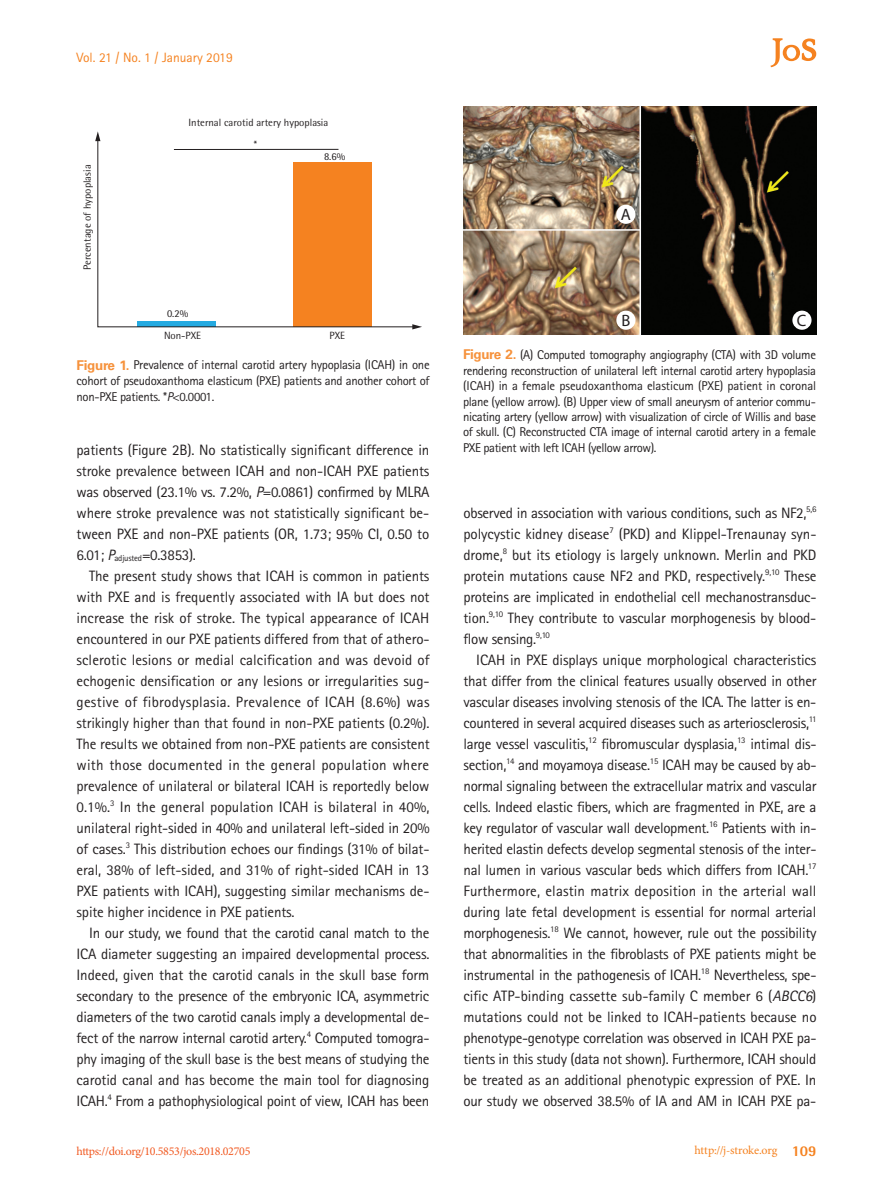
<style>
.page{position:relative;width:893px;height:1191px;background:#fff}
.page>*{position:absolute;margin:0;border:0;box-sizing:border-box;transform-origin:0 0}
.t1{font:16.5px "Myriad Pro";color:#231f20}
.t2{font:15px/21px "Rotis Sans Serif Std";letter-spacing:-.015em;color:#231f20;text-align:justify}
.t3{font:13.5px "Rotis Sans Serif Std";color:#f58220}
.t4{font:12.75px/15.5px "Rotis Sans Serif Std";letter-spacing:-.03em;color:#231f20;text-align:justify}
.t5{font:12px "Minion Pro";letter-spacing:-.025em;color:#f15921}
.t6{font:12px "Minion Pro";letter-spacing:-.015em;color:#f58220}
.t7{font:10.5px/21.1px "Rotis Semi Sans Std";color:#231f20}
.s1{font-family:"Univers LT Std";font-weight:700;font-size:13.5px;color:#f6923c}
.s2{font-style:italic}
.s3{font-size:8.7px}
.s4{font-family:"Rotis Semi Sans Std";font-weight:800;font-size:15px}
</style>
<div class="page">
<svg style="left:770px;top:38px;width:46px;height:29px"></svg>
<svg style="left:97px;top:140px;width:315px;height:188px"></svg>
<svg style="left:95px;top:131px;width:5px;height:10px"></svg>
<svg style="left:412px;top:324px;width:10px;height:5px"></svg>
<hr style="left:174px;top:149px;width:164px;height:1px;background:#231f20">
<img style="left:463px;top:106px;width:353px;height:229px">
<div style="left:616px;top:205px;width:19px;height:19px;background:#fff;border-radius:50%"></div>
<div style="left:616px;top:311px;width:19px;height:19px;background:#fff;border-radius:50%"></div>
<div style="left:792px;top:311px;width:19px;height:19px;background:#fff;border-radius:50%"></div>
<p class="t3" style="left:77px;top:50px;width:158px">Vol. 21 / No. 1 / January 2019</p>
<p class="t7" style="left:189px;top:112px;width:141px">Internal carotid artery hypoplasia</p>
<p class="t7" style="left:76px;top:270px;width:107px;rotate:-90deg">Percentage of hypoplasia</p>
<p class="t7" style="left:254px;top:133px;width:5px">*</p>
<p class="t7" style="left:164px;top:303px;width:39px">0.2%<br>Non-PXE</p>
<p class="t7" style="left:324px;top:145px;width:23px">8.6%</p>
<p class="t7" style="left:329px;top:324px;width:17px">PXE</p>
<p class="t1" style="left:621px;top:204px;width:12px">A</p>
<p class="t1" style="left:621px;top:310px;width:10px">B</p>
<p class="t1" style="left:797px;top:310px;width:11px">C</p>
<p class="t4" style="left:77px;top:357px;width:355px"><span class="s1">Figure 1.</span> Prevalence of internal carotid artery hypoplasia (ICAH) in one cohort of pseudoxanthoma elasticum (PXE) patients and another cohort of non-PXE patients. *<span class="s2">P</span>&lt;0.0001.</p>
<p class="t4" style="left:463px;top:347px;width:355px"><span class="s1">Figure 2.</span> (A) Computed tomography angiography (CTA) with 3D volume rendering reconstruction of unilateral left internal carotid artery hypoplasia (ICAH) in a female pseudoxanthoma elasticum (PXE) patient in coronal plane (yellow arrow). (B) Upper view of small aneurysm of anterior commu&shy;nicating artery (yellow arrow) with visualization of circle of Willis and base of skull. (C) Reconstructed CTA image of internal carotid artery in a female PXE patient with left ICAH (yellow arrow).</p>
<p class="t2" style="left:77px;top:439px;width:354px">patients (Figure 2B). No statistically significant difference in stroke prevalence between ICAH and non-ICAH PXE patients was observed (23.1% vs. 7.2%, <span class="s2">P</span>=0.0861) confirmed by MLRA where stroke prevalence was not statistically significant be&shy;tween PXE and non-PXE patients (OR, 1.73; 95% CI, 0.50 to 6.01; <span class="s2">P</span><span class="s3">adjusted</span>=0.3853).</p>
<p class="t2" style="left:77px;top:565px;width:355px;text-indent:13px">The present study shows that ICAH is common in patients with PXE and is frequently associated with IA but does not increase the risk of stroke. The typical appearance of ICAH encountered in our PXE patients differed from that of athero&shy;sclerotic lesions or medial calcification and was devoid of echogenic densification or any lesions or irregularities sug&shy;gestive of fibrodysplasia. Prevalence of ICAH (8.6%) was strikingly higher than that found in non-PXE patients (0.2%).<br>The results we obtained from non-PXE patients are consistent with those documented in the general population where prevalence of unilateral or bilateral ICAH is reportedly below 0.1%.<sup>3</sup> In the general population ICAH is bilateral in 40%, unilateral right-sided in 40% and unilateral left-sided in 20% of cases.<sup>3</sup> This distribution echoes our findings (31% of bilat&shy;eral, 38% of left-sided, and 31% of right-sided ICAH in 13<br>PXE patients with ICAH), suggesting similar mechanisms de&shy;spite higher incidence in PXE patients.</p>
<p class="t2" style="left:77px;top:922px;width:354px;text-indent:13px">In our study, we found that the carotid canal match to the ICA diameter suggesting an impaired developmental process.<br>Indeed, given that the carotid canals in the skull base form secondary to the presence of the embryonic ICA, asymmetric diameters of the two carotid canals imply a developmental de&shy;fect of the narrow internal carotid artery.<sup>4</sup> Computed tomogra&shy;phy imaging of the skull base is the best means of studying the carotid canal and has become the main tool for diagnosing ICAH.<sup>4</sup> From a pathophysiological point of view, ICAH has been</p>
<p class="t2" style="left:463px;top:502px;width:354px">observed in association with various conditions, such as NF2,<sup>5,6 </sup>polycystic kidney disease<sup>7</sup> (PKD) and Klippel-Trenaunay syn&shy;drome,<sup>8</sup> but its etiology is largely unknown. Merlin and PKD protein mutations cause NF2 and PKD, respectively.<sup>9,10</sup> These proteins are implicated in endothelial cell mechanostransduc&shy;tion.<sup>9,10</sup> They contribute to vascular morphogenesis by blood&shy;flow sensing.<sup>9,10</sup></p>
<p class="t2" style="left:463px;top:649px;width:355px;text-indent:13px">ICAH in PXE displays unique morphological characteristics that differ from the clinical features usually observed in other vascular diseases involving stenosis of the ICA. The latter is en&shy;countered in several acquired diseases such as arteriosclerosis,<sup>11 </sup>large vessel vasculitis,<sup>12</sup> fibromuscular dysplasia,<sup>13</sup> intimal dis&shy;section,<sup>14</sup> and moyamoya disease.<sup>15</sup> ICAH may be caused by ab&shy;normal signaling between the extracellular matrix and vascular cells. Indeed elastic fibers, which are fragmented in PXE, are a key regulator of vascular wall development.<sup>16</sup> Patients with in&shy;herited elastin defects develop segmental stenosis of the inter&shy;nal lumen in various vascular beds which differs from ICAH.<sup>17<br></sup>Furthermore, elastin matrix deposition in the arterial wall during late fetal development is essential for normal arterial morphogenesis.<sup>18</sup> We cannot, however, rule out the possibility that abnormalities in the fibroblasts of PXE patients might be instrumental in the pathogenesis of ICAH.<sup>18</sup> Nevertheless, spe&shy;cific ATP-binding cassette sub-family C member 6 (<span class="s2">ABCC6</span>) mutations could not be linked to ICAH-patients because no phenotype-genotype correlation was observed in ICAH PXE pa&shy;tients in this study (data not shown). Furthermore, ICAH should be treated as an additional phenotypic expression of PXE. In our study we observed 38.5% of IA and AM in ICAH PXE pa-</p>
<p class="t5" style="left:77px;top:1143px;width:175px">https://doi.org/10.5853/jos.2018.02705</p>
<p class="t6" style="left:694px;top:1142px;width:123px">http://j-stroke.org <span class="s4">109</span></p>
</div>
